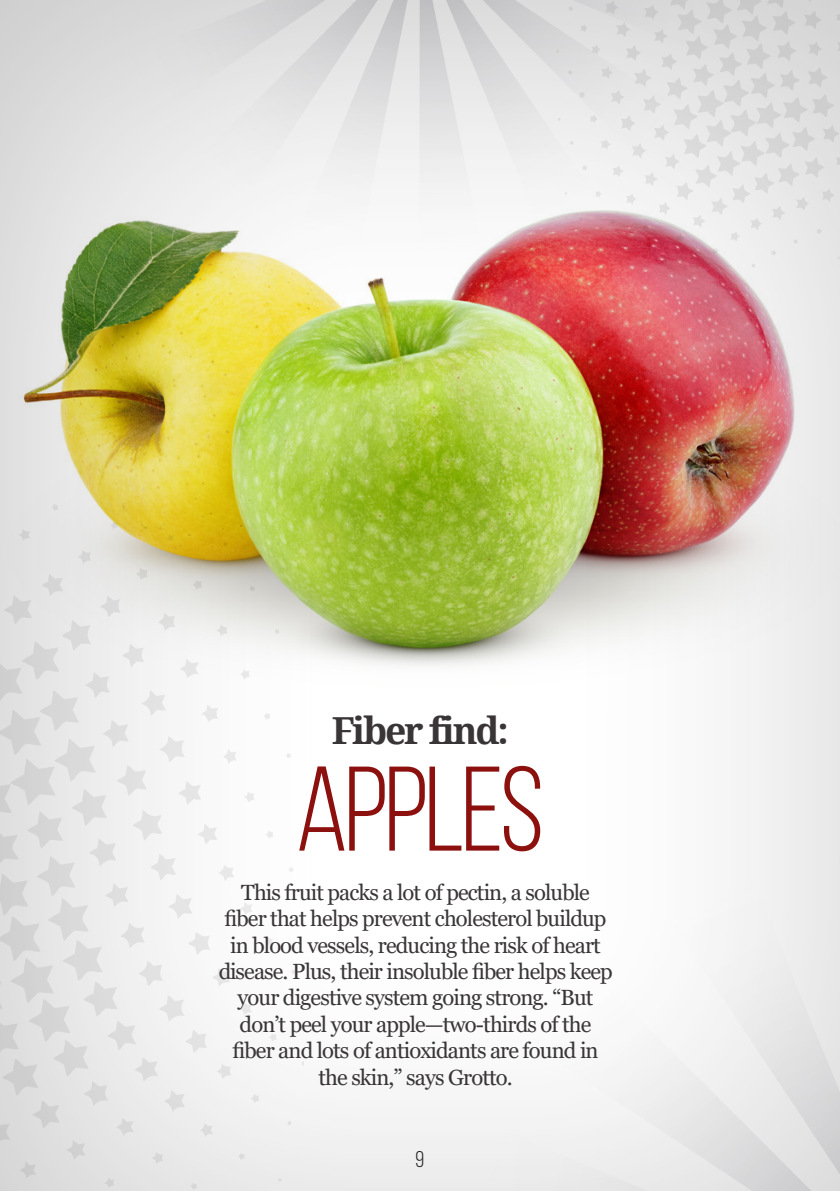
<style>
.page{position:relative;width:840px;height:1191px;background:#fff}
.page>*{position:absolute;margin:0;border:0;box-sizing:border-box;transform-origin:0 0}
.t1{font:120px "Bebas Neue";letter-spacing:-.03em;color:#8c100e}
.t2{font:700 37.2px "Droid Serif";letter-spacing:-.06em;color:#231f20}
.t3{font:22.6px "Bebas Neue";color:#231f20}
.t4{font:22px/26.4px "Georgia";letter-spacing:-.04em;color:#231f20;text-align:center}
</style>
<div class="page">
<div style="left:0;top:0;width:839px;height:1191px;background:#414042;opacity:.3"></div>
<svg style="left:550px;top:0;width:289px;height:274px;background:#decdcf"></svg>
<svg style="left:0;top:497px;width:304px;height:694px"></svg>
<img style="left:109px;top:0;width:621px;height:249px">
<img style="left:471px;top:850px;width:368px;height:341px">
<h2 class="t2" style="left:331px;top:709px;width:179px">Fiber find:</h2>
<p class="t1" style="left:295px;top:745px;width:250px">APPLES</p>
<p class="t4" style="left:218px;top:879px;width:396px">This fruit packs a lot of pectin, a soluble fiber that helps prevent cholesterol buildup in blood vessels, reducing the risk of heart disease. Plus, their insoluble fiber helps keep your digestive system going strong. “But don’t peel your apple—two-thirds of the fiber and lots of antioxidants are found in the skin,” says Grotto.</p>
<p class="t3" style="left:415px;top:1147px;width:10px">9</p>
</div>
